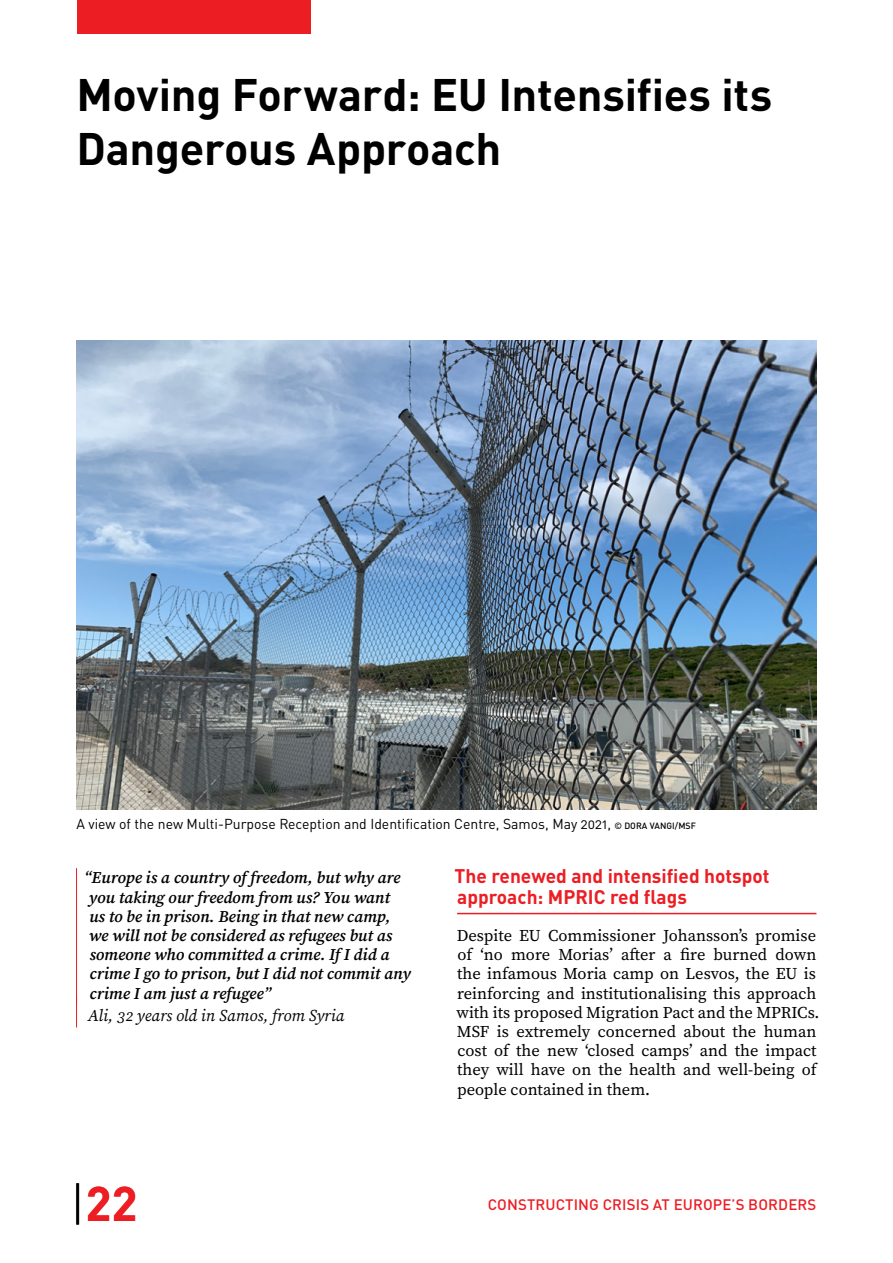
<style>
.page{position:relative;width:893px;height:1263px;background:#fff}
.page>*{position:absolute;margin:0;border:0;box-sizing:border-box;transform-origin:0 0}
.t1{font:700 48px "DIN Pro";color:#ed1d24}
.t2{font:700 45px/54px "DIN Pro";letter-spacing:-.005em;color:#000}
.t3{font:700 19.5px/21px "DIN Pro";color:#ed1d24}
.t4{font:16.5px/19.2px "Source Serif Pro";color:#000}
.t5{font:italic 600 16.5px/19.2px "Source Serif Pro";color:#000}
.t6{font:italic 16.5px "Source Serif Pro";color:#000}
.t7{font:500 15px "DIN Pro";letter-spacing:.01em;color:#ed1d24}
.t8{font:14.25px "DIN Pro";color:#000}
.s1{font-weight:500;font-size:9px}
.s2{font-weight:300;color:#000}
</style>
<div class="page">
<div style="left:77px;top:0;width:234px;height:34px;background:#ed1d24"></div>
<hr style="left:76px;top:868px;width:1px;height:136px;background:#ed1d24">
<hr style="left:76px;top:996px;width:1px;height:31px;background:#ed1d24">
<hr style="left:457px;top:913px;width:359px;height:1px;background:#ed1d24">
<img style="left:77px;top:340px;width:739px;height:469px">
<h2 class="t2" style="left:76px;top:62px;width:698px">Moving Forward: EU Intensifies its<br>Dangerous Approach</h2>
<p class="t8" style="left:77px;top:813px;width:621px">A view of the new Multi-Purpose Reception and Identification Centre, Samos, May 2021, <span class="s1">© DORA VANGI/MSF</span></p>
<p class="t5" style="left:89px;top:868px;width:324px;text-indent:-5px">“Europe is a country of freedom, but why are you taking our freedom from us? You want<br>us to be in prison. Being in that new camp, we will not be considered as refugees but as someone who committed a crime. If I did a crime I go to prison, but I did not commit any crime I am just a refugee”</p>
<p class="t6" style="left:88px;top:1004px;width:258px">Ali, 32 years old in Samos, from Syria</p>
<h1 class="t1" style="left:70px;top:1163px;width:69px"><span class="s2">|</span>22</h1>
<p class="t3" style="left:455px;top:863px;width:316px">The renewed and intensified hotspot approach: MPRIC red flags</p>
<p class="t4" style="left:456px;top:926px;width:365px">Despite EU Commissioner Johansson’s promise of ‘no more Morias’ after a fire burned down the infamous Moria camp on Lesvos, the EU is reinforcing and institutionalising this approach with its proposed Migration Pact and the MPRICs.<br>MSF is extremely concerned about the human cost of the new ‘closed camps’ and the impact they will have on the health and well-being of people contained in them.</p>
<p class="t7" style="left:488px;top:1193px;width:330px">CONSTRUCTING CRISIS AT EUROPE’S BORDERS</p>
</div>
